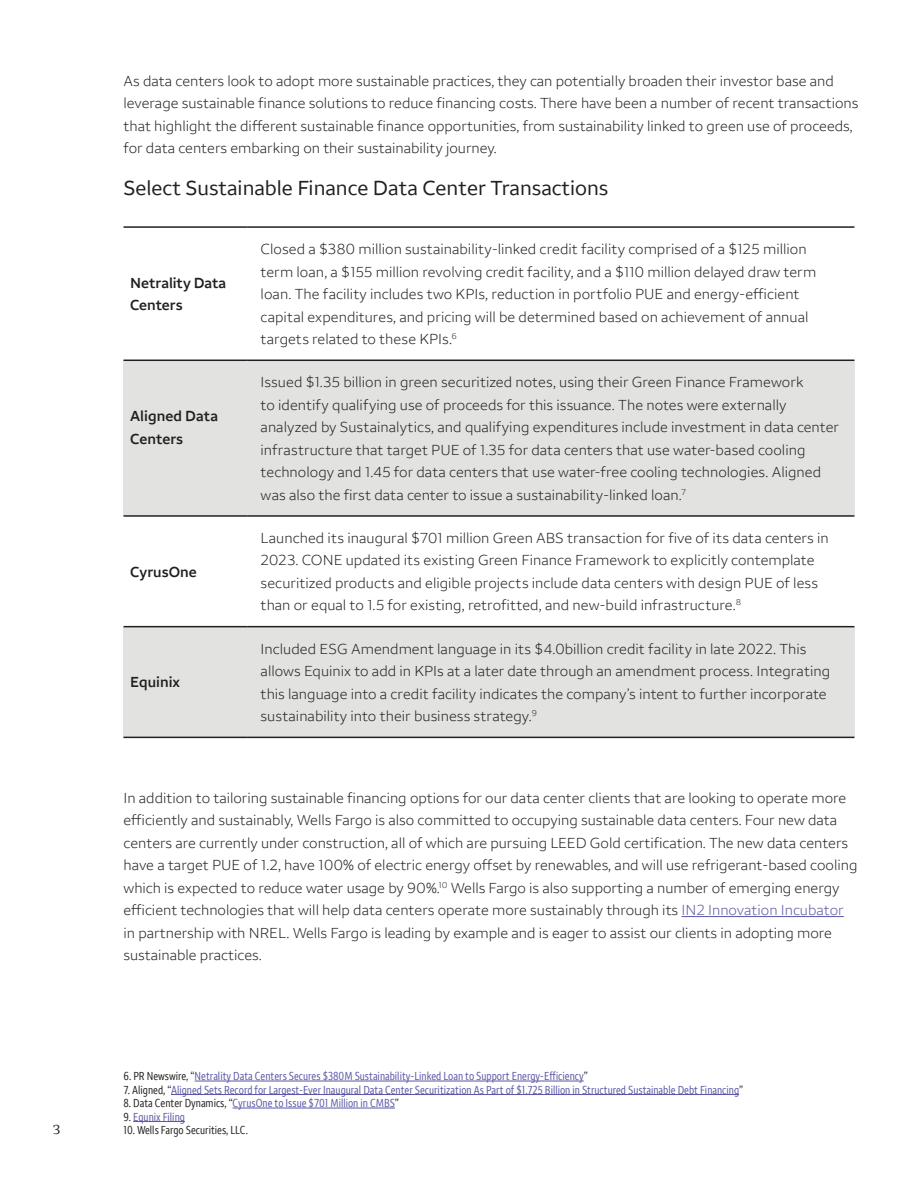
<style>
.page{position:relative;width:918px;height:1188px;background:#fff}
.page>*{position:absolute;margin:0;border:0;box-sizing:border-box;transform-origin:0 0}
.t1{font:21px "Wells Fargo Sans";color:#231f20}
.t2{font:300 15px/22.5px "Wells Fargo Sans";color:#231f20}
.t3{font:600 15px/22.5px "Wells Fargo Sans";color:#231f20}
.t4{font:13.5px "Wells Fargo Serif";color:#231f20}
.t5{font:condensed 12px "Wells Fargo Sans";color:#5a57a5}
.t6{font:condensed 12px "Wells Fargo Sans";color:#231f20}
.s1{color:#5a57a5}
.s2{color:#231f20}
</style>
<div class="page">
<div style="left:247px;top:360px;width:607px;height:156px;background:#e2e2e1"></div>
<div style="left:247px;top:627px;width:607px;height:110px;background:#e2e2e1"></div>
<hr style="left:124px;top:226px;width:123px;height:2px;background:#231f20">
<hr style="left:247px;top:226px;width:607px;height:2px;background:#231f20">
<hr style="left:682px;top:916px;width:162px;height:1px;background:#5a57a5">
<hr style="left:195px;top:1081px;width:389px;height:1px;background:#5a57a5">
<hr style="left:171px;top:1094px;width:568px;height:1px;background:#5a57a5">
<hr style="left:233px;top:1108px;width:162px;height:1px;background:#5a57a5">
<hr style="left:133px;top:1121px;width:52px;height:1px;background:#5a57a5">
<div style="left:124px;top:360px;width:123px;height:156px;background:#e2e2e1"></div>
<hr style="left:124px;top:360px;width:123px;height:1px;background:#231f20">
<hr style="left:247px;top:360px;width:607px;height:1px;background:#231f20">
<hr style="left:124px;top:515px;width:123px;height:2px;background:#231f20">
<hr style="left:247px;top:515px;width:607px;height:2px;background:#231f20">
<div style="left:124px;top:627px;width:123px;height:110px;background:#e2e2e1"></div>
<hr style="left:124px;top:737px;width:123px;height:1px;background:#231f20">
<hr style="left:247px;top:737px;width:607px;height:1px;background:#231f20">
<hr style="left:124px;top:626px;width:123px;height:1px;background:#231f20">
<hr style="left:247px;top:626px;width:607px;height:1px;background:#231f20">
<p class="t2" style="left:124px;top:69px;width:736px">As data centers look to adopt more sustainable practices, they can potentially broaden their investor base and leverage sustainable finance solutions to reduce financing costs. There have been a number of recent transactions that highlight the different sustainable finance opportunities, from sustainability linked to green use of proceeds, for data centers embarking on their sustainability journey.</p>
<h2 class="t1" style="left:124px;top:176px;width:486px">Select Sustainable Finance Data Center Transactions</h2>
<h3 class="t3" style="left:130px;top:272px;width:97px">Netrality Data<br>Centers</h3>
<h3 class="t3" style="left:130px;top:405px;width:89px">Aligned Data<br>Centers</h3>
<h3 class="t3" style="left:130px;top:561px;width:68px">CyrusOne</h3>
<h3 class="t3" style="left:130px;top:671px;width:51px">Equinix</h3>
<p class="t2" style="left:261px;top:238px;width:557px">Closed a $380 million sustainability-linked credit facility comprised of a $125 million term loan, a $155 million revolving credit facility, and a $110 million delayed draw term loan. The facility includes two KPIs, reduction in portfolio PUE and energy-efficient capital expenditures, and pricing will be determined based on achievement of annual targets related to these KPIs.<sup>6</sup></p>
<p class="t2" style="left:261px;top:371px;width:580px">Issued $1.35 billion in green securitized notes, using their Green Finance Framework<br>to identify qualifying use of proceeds for this issuance. The notes were externally analyzed by Sustainalytics, and qualifying expenditures include investment in data center infrastructure that target PUE of 1.35 for data centers that use water-based cooling technology and 1.45 for data centers that use water-free cooling technologies. Aligned was also the first data center to issue a sustainability-linked loan.<sup>7</sup></p>
<p class="t2" style="left:261px;top:527px;width:570px">Launched its inaugural $701 million Green ABS transaction for five of its data centers in 2023. CONE updated its existing Green Finance Framework to explicitly contemplate securitized products and eligible projects include data centers with design PUE of less than or equal to 1.5 for existing, retrofitted, and new-build infrastructure.<sup>8</sup></p>
<p class="t2" style="left:261px;top:637px;width:571px">Included ESG Amendment language in its $4.0billion credit facility in late 2022. This allows Equinix to add in KPIs at a later date through an amendment process. Integrating this language into a credit facility indicates the company’s intent to further incorporate sustainability into their business strategy.<sup>9</sup></p>
<p class="t2" style="left:124px;top:786px;width:735px">In addition to tailoring sustainable financing options for our data center clients that are looking to operate more efficiently and sustainably, Wells Fargo is also committed to occupying sustainable data centers. Four new data centers are currently under construction, all of which are pursuing LEED Gold certification. The new data centers have a target PUE of 1.2, have 100% of electric energy offset by renewables, and will use refrigerant-based cooling which is expected to reduce water usage by 90%.<sup>10</sup> Wells Fargo is also supporting a number of emerging energy efficient technologies that will help data centers operate more sustainably through its <span class="s1">IN2 Innovation Incubator </span>in partnership with NREL. Wells Fargo is leading by example and is eager to assist our clients in adopting more sustainable practices.</p>
<p class="t5" style="left:124px;top:1069px;width:466px"><span class="s2">6. PR Newswire, “</span>Netrality Data Centers Secures $380M Sustainability-Linked Loan to Support Energy-Efficiency<span class="s2">”</span></p>
<p class="t5" style="left:124px;top:1082px;width:621px"><span class="s2">7. Aligned, “</span>Aligned Sets Record for Largest-Ever Inaugural Data Center Securitization As Part of $1.725 Billion in Structured Sustainable Debt Financing<span class="s2">”</span></p>
<p class="t5" style="left:124px;top:1096px;width:277px"><span class="s2">8. Data Center Dynamics, “</span>CyrusOne to Issue $701 Million in CMBS<span class="s2">”</span></p>
<p class="t5" style="left:124px;top:1109px;width:63px"><span class="s2">9.</span> Equnix Filing</p>
<p class="t4" style="left:53px;top:1121px;width:9px">3</p>
<p class="t6" style="left:124px;top:1123px;width:126px">10. Wells Fargo Securities, LLC.</p>
</div>
